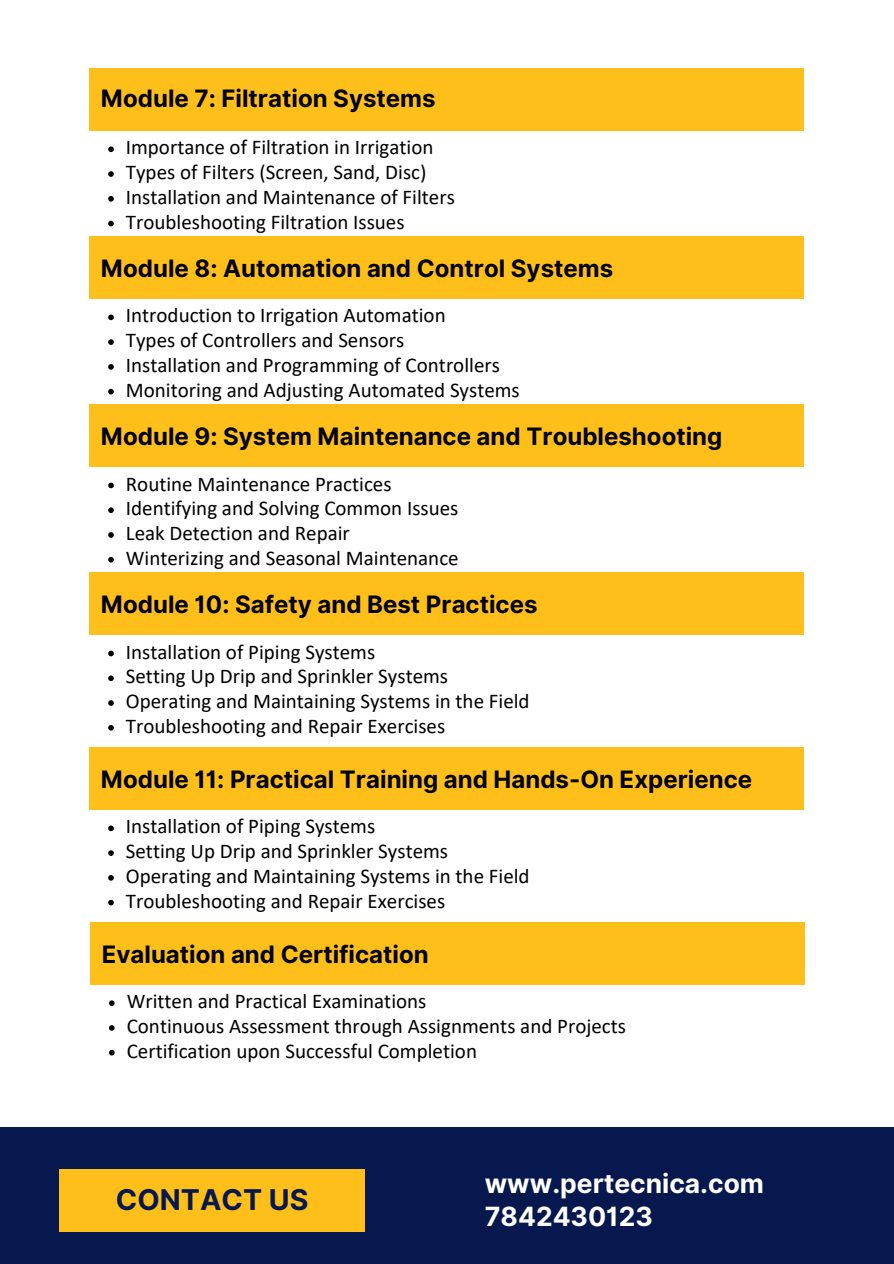
<style>
.page{position:relative;width:894px;height:1264px;background:#fff}
.page>*{position:absolute;margin:0;border:0;box-sizing:border-box;transform-origin:0 0}
.t1{font:700 28.65px "Inter";color:#06184e}
.t2{font:700 26.4px "Inter";color:#fff}
.t3{font:700 24px "Inter";color:#000}
.t4{font:21px "Calibri";color:#000}
</style>
<div class="page">
<div style="left:0;top:1126px;width:893px;height:137px;background:#06184e"></div>
<div style="left:59px;top:1169px;width:306px;height:62px;background:#ffbf1b"></div>
<div style="left:89px;top:68px;width:715px;height:62px;background:#ffbf1b"></div>
<svg style="left:108px;top:146px;width:6px;height:6px"></svg>
<svg style="left:108px;top:171px;width:6px;height:6px"></svg>
<svg style="left:108px;top:196px;width:6px;height:6px"></svg>
<svg style="left:108px;top:221px;width:6px;height:5px"></svg>
<div style="left:89px;top:236px;width:715px;height:63px;background:#ffbf1b"></div>
<svg style="left:108px;top:314px;width:6px;height:6px"></svg>
<svg style="left:108px;top:339px;width:6px;height:6px"></svg>
<svg style="left:108px;top:364px;width:6px;height:6px"></svg>
<svg style="left:108px;top:389px;width:6px;height:5px"></svg>
<div style="left:89px;top:404px;width:715px;height:63px;background:#ffbf1b"></div>
<svg style="left:108px;top:482px;width:6px;height:6px"></svg>
<svg style="left:108px;top:507px;width:6px;height:6px"></svg>
<svg style="left:108px;top:532px;width:6px;height:6px"></svg>
<svg style="left:108px;top:557px;width:6px;height:5px"></svg>
<div style="left:89px;top:572px;width:715px;height:63px;background:#ffbf1b"></div>
<svg style="left:108px;top:650px;width:6px;height:6px"></svg>
<svg style="left:108px;top:675px;width:6px;height:6px"></svg>
<svg style="left:108px;top:700px;width:6px;height:6px"></svg>
<svg style="left:108px;top:725px;width:6px;height:5px"></svg>
<div style="left:89px;top:747px;width:715px;height:62px;background:#ffbf1b"></div>
<svg style="left:108px;top:825px;width:6px;height:6px"></svg>
<svg style="left:108px;top:850px;width:6px;height:6px"></svg>
<svg style="left:108px;top:875px;width:6px;height:5px"></svg>
<svg style="left:108px;top:899px;width:6px;height:6px"></svg>
<div style="left:90px;top:922px;width:714px;height:62px;background:#ffbf1b"></div>
<svg style="left:109px;top:1000px;width:6px;height:6px"></svg>
<svg style="left:109px;top:1025px;width:6px;height:5px"></svg>
<svg style="left:109px;top:1049px;width:6px;height:6px"></svg>
<p class="t3" style="left:101px;top:84px;width:336px">Module 7: Filtration Systems</p>
<p class="t4" style="left:126px;top:139px;width:309px">Importance of Filtration in Irrigation</p>
<h3 class="t4" style="left:126px;top:163px;width:302px">Types of Filters (Screen, Sand, Disc)</h3>
<p class="t4" style="left:126px;top:188px;width:330px">Installation and Maintenance of Filters</p>
<p class="t4" style="left:126px;top:213px;width:280px">Troubleshooting Filtration Issues</p>
<p class="t3" style="left:101px;top:254px;width:513px">Module 8: Automation and Control Systems</p>
<p class="t4" style="left:126px;top:307px;width:321px">Introduction to Irrigation Automation</p>
<h3 class="t4" style="left:126px;top:331px;width:280px">Types of Controllers and Sensors</h3>
<p class="t4" style="left:126px;top:356px;width:375px">Installation and Programming of Controllers</p>
<p class="t4" style="left:126px;top:381px;width:395px">Monitoring and Adjusting Automated Systems</p>
<p class="t3" style="left:101px;top:422px;width:622px">Module 9: System Maintenance and Troubleshooting</p>
<p class="t4" style="left:126px;top:475px;width:267px">Routine Maintenance Practices</p>
<h3 class="t4" style="left:126px;top:499px;width:334px">Identifying and Solving Common Issues</h3>
<p class="t4" style="left:126px;top:524px;width:225px">Leak Detection and Repair</p>
<p class="t4" style="left:126px;top:549px;width:334px">Winterizing and Seasonal Maintenance</p>
<p class="t3" style="left:101px;top:590px;width:438px">Module 10: Safety and Best Practices</p>
<p class="t4" style="left:126px;top:643px;width:251px">Installation of Piping Systems</p>
<h3 class="t4" style="left:126px;top:667px;width:324px">Setting Up Drip and Sprinkler Systems</h3>
<p class="t4" style="left:126px;top:692px;width:405px">Operating and Maintaining Systems in the Field</p>
<p class="t4" style="left:126px;top:717px;width:321px">Troubleshooting and Repair Exercises</p>
<p class="t3" style="left:101px;top:765px;width:652px">Module 11: Practical Training and Hands-On Experience</p>
<p class="t4" style="left:126px;top:817px;width:251px">Installation of Piping Systems</p>
<h3 class="t4" style="left:126px;top:842px;width:324px">Setting Up Drip and Sprinkler Systems</h3>
<p class="t4" style="left:126px;top:867px;width:405px">Operating and Maintaining Systems in the Field</p>
<p class="t4" style="left:126px;top:892px;width:321px">Troubleshooting and Repair Exercises</p>
<p class="t3" style="left:102px;top:939px;width:328px">Evaluation and Certification</p>
<h1 class="t4" style="left:127px;top:992px;width:301px">Written and Practical Examinations</h1>
<h2 class="t4" style="left:127px;top:1017px;width:500px">Continuous Assessment through Assignments and Projects</h2>
<h2 class="t4" style="left:127px;top:1042px;width:352px">Certification upon Successful Completion</h2>
<p class="t1" style="left:116px;top:1182px;width:194px">CONTACT US</p>
<p class="t2" style="left:484px;top:1167px;width:281px">www.pertecnica.com</p>
<h3 class="t2" style="left:484px;top:1200px;width:169px">7842430123</h3>
</div>
